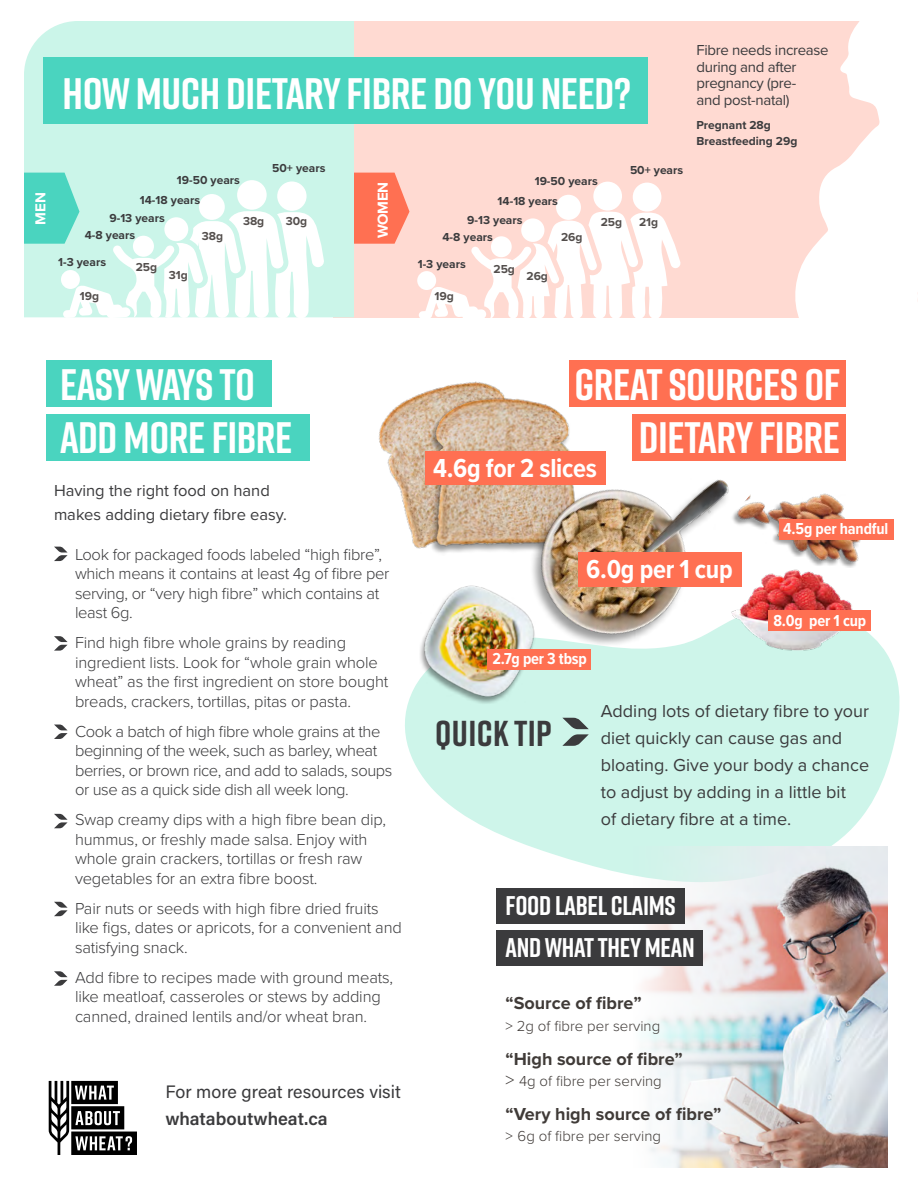
<style>
.page{position:relative;width:918px;height:1188px;background:#fff}
.page>*{position:absolute;margin:0;border:0;box-sizing:border-box;transform-origin:0 0}
.t1{font:700 43.95px/52.8px "Rift";letter-spacing:-.01em;color:#fff}
.t2{font:700 36px "Rift";letter-spacing:.01em;color:#3b3b3d}
.t3{font:700 27px/42px "Rift";letter-spacing:-.01em;color:#fff}
.t4{font:700 27px "Proxima Nova Cond";letter-spacing:-.01em;color:#fff}
.t5{font:18px/27px "Proxima Nova";color:#3b3b3d}
.t6{font:700 18px "Proxima Nova";color:#403b38}
.t7{font:18px "Acumin Pro";color:#3b3b3d}
.t8{font:600 18px "Acumin Pro";color:#3b3b3d}
.t9{font:300 16.5px/19.5px "Proxima Nova";letter-spacing:-.01em;color:#3b3b3d}
.t10{font:16.5px/24px "Proxima Nova";color:#3b3b3d}
.t11{font:700 16.5px "Proxima Nova Cond";letter-spacing:-.01em;color:#fff}
.t12{font:15px/16.5px "Proxima Nova";letter-spacing:-.02em;color:#3b3b3d}
.t13{font:300 15px "Proxima Nova";color:#403b38}
.t14{font:700 15px "Proxima Nova";letter-spacing:-.02em;color:#fff}
.t15{font:700 12px "Proxima Nova";color:#3b3b3d}
.t16{font:700 12px "Proxima Nova";color:#534e4c}
.s1{font-size:18px}
</style>
<div class="page">
<img style="left:379px;top:360px;width:191px;height:142px">
<img style="left:403px;top:375px;width:167px;height:178px">
<img style="left:482px;top:391px;width:238px;height:213px">
<img style="left:720px;top:479px;width:73px;height:80px">
<div style="left:46px;top:360px;width:226px;height:47px;background:#4ad4bf"></div>
<div style="left:46px;top:414px;width:264px;height:47px;background:#4ad4bf"></div>
<svg style="left:54px;top:547px;width:14px;height:14px"></svg>
<svg style="left:54px;top:636px;width:14px;height:15px"></svg>
<svg style="left:54px;top:725px;width:14px;height:14px"></svg>
<svg style="left:54px;top:902px;width:14px;height:14px"></svg>
<svg style="left:54px;top:814px;width:14px;height:14px"></svg>
<svg style="left:54px;top:971px;width:14px;height:15px"></svg>
<div style="left:333px;top:21px;width:585px;height:296px;background:#ffdad2"></div>
<div style="left:24px;top:21px;width:330px;height:296px;background:#cbf5e9"></div>
<div style="left:44px;top:57px;width:604px;height:67px;background:#4ad4bf"></div>
<div style="left:593px;top:182px;width:29px;height:29px;background:#fff;border-radius:50%"></div>
<div style="left:633px;top:183px;width:28px;height:29px;background:#fff;border-radius:50%"></div>
<div style="left:556px;top:195px;width:25px;height:25px;background:#fff;border-radius:50%"></div>
<svg style="left:354px;top:173px;width:56px;height:71px;background:#ff7f64"></svg>
<svg style="left:24px;top:173px;width:300px;height:145px"></svg>
<svg style="left:417px;top:271px;width:19px;height:19px"></svg>
<svg style="left:793px;top:21px;width:101px;height:538px;fill:#fff"></svg>
<div style="left:887px;top:21px;width:31px;height:334px;background:#fff"></div>
<svg style="left:49px;top:1081px;width:88px;height:74px"></svg>
<svg style="left:405px;top:604px;width:495px;height:272px;fill:#cef5ea"></svg>
<img style="left:634px;top:846px;width:254px;height:321px">
<div style="left:496px;top:888px;width:190px;height:35px;background:#3b3b3d"></div>
<div style="left:425px;top:452px;width:181px;height:33px;background:#ff7052"></div>
<div style="left:578px;top:553px;width:163px;height:34px;background:#ff7052"></div>
<div style="left:779px;top:519px;width:114px;height:20px;background:#ff7052"></div>
<div style="left:496px;top:931px;width:208px;height:35px;background:#3b3b3d"></div>
<svg style="left:562px;top:718px;width:27px;height:28px"></svg>
<div style="left:570px;top:360px;width:276px;height:47px;background:#ff7052"></div>
<div style="left:632px;top:414px;width:214px;height:47px;background:#ff7052"></div>
<img style="left:712px;top:559px;width:159px;height:94px">
<div style="left:768px;top:610px;width:103px;height:21px;background:#ff7052"></div>
<img style="left:405px;top:580px;width:185px;height:127px">
<div style="left:488px;top:649px;width:103px;height:21px;background:#ff7052"></div>
<svg style="left:419px;top:212px;width:262px;height:106px"></svg>
<p class="t1" style="left:63px;top:67px;width:570px">HOW MUCH DIETARY FIBRE DO YOU NEED?</p>
<p class="t14" style="left:29px;top:225px;width:34px;rotate:-90deg">MEN</p>
<p class="t15" style="left:272px;top:159px;width:55px">50+ years</p>
<p class="t15" style="left:630px;top:161px;width:55px">50+ years</p>
<p class="t15" style="left:177px;top:171px;width:64px">19-50 years</p>
<p class="t15" style="left:535px;top:172px;width:64px">19-50 years</p>
<p class="t14" style="left:372px;top:238px;width:58px;rotate:-90deg">WOMEN</p>
<p class="t15" style="left:140px;top:191px;width:62px">14-18 years</p>
<p class="t15" style="left:498px;top:192px;width:62px">14-18 years</p>
<p class="t15" style="left:110px;top:209px;width:57px">9-13 years</p>
<p class="t15" style="left:467px;top:211px;width:57px">9-13 years</p>
<p class="t16" style="left:243px;top:212px;width:23px">38g</p>
<p class="t16" style="left:286px;top:212px;width:23px">30g</p>
<p class="t16" style="left:601px;top:213px;width:23px">25g</p>
<p class="t16" style="left:639px;top:213px;width:21px">21g</p>
<p class="t15" style="left:85px;top:226px;width:52px">4-8 years</p>
<p class="t15" style="left:443px;top:228px;width:52px">4-8 years</p>
<p class="t16" style="left:202px;top:227px;width:23px">38g</p>
<p class="t16" style="left:561px;top:228px;width:23px">26g</p>
<p class="t15" style="left:58px;top:253px;width:49px">1-3 years</p>
<p class="t16" style="left:80px;top:287px;width:21px">19g</p>
<p class="t15" style="left:418px;top:255px;width:49px">1-3 years</p>
<p class="t16" style="left:136px;top:258px;width:23px">25g</p>
<p class="t16" style="left:494px;top:260px;width:23px">25g</p>
<p class="t16" style="left:169px;top:266px;width:20px">31g</p>
<p class="t16" style="left:527px;top:267px;width:23px">26g</p>
<p class="t12" style="left:696px;top:41px;width:134px">Fibre needs increase during and after pregnancy (pre-<br>and post-natal)</p>
<p class="t15" style="left:696px;top:116px;width:76px">Pregnant 28g</p>
<p class="t15" style="left:696px;top:132px;width:103px">Breastfeeding 29g</p>
<p class="t1" style="left:60px;top:357px;width:234px">EASY WAYS TO<br>ADD MORE FIBRE</p>
<p class="t10" style="left:54px;top:478px;width:234px">Having the right food on hand makes adding dietary fibre easy.</p>
<p class="t9" style="left:75px;top:544px;width:316px">Look for packaged foods labeled “high fibre”, which means it contains at least 4g of fibre per serving, or “very high fibre” which contains at least 6g.</p>
<p class="t9" style="left:75px;top:632px;width:315px">Find high fibre whole grains by reading ingredient lists. Look for “whole grain whole wheat” as the first ingredient on store bought breads, crackers, tortillas, pitas or pasta.</p>
<p class="t9" style="left:75px;top:721px;width:319px">Cook a batch of high fibre whole grains at the beginning of the week, such as barley, wheat berries, or brown rice, and add to salads, soups or use as a quick side dish all week long.</p>
<p class="t9" style="left:75px;top:809px;width:313px">Swap creamy dips with a high fibre bean dip, hummus, or freshly made salsa. Enjoy with whole grain crackers, tortillas or fresh raw vegetables for an extra fibre boost.</p>
<p class="t9" style="left:75px;top:898px;width:328px">Pair nuts or seeds with high fibre dried fruits like figs, dates or apricots, for a convenient and satisfying snack.</p>
<p class="t9" style="left:75px;top:967px;width:320px">Add fibre to recipes made with ground meats, like meatloaf, casseroles or stews by adding canned, drained lentils and/or wheat bran.</p>
<p class="t7" style="left:165px;top:1079px;width:237px">For more great resources visit</p>
<p class="t8" style="left:165px;top:1106px;width:164px">whataboutwheat.ca</p>
<p class="t1" style="left:574px;top:357px;width:267px">GREAT SOURCES OF</p>
<p class="t1" style="left:639px;top:410px;width:203px">DIETARY FIBRE</p>
<p class="t4" style="left:433px;top:448px;width:165px">4.6g for 2 slices</p>
<p class="t4" style="left:586px;top:549px;width:148px">6.0g per 1 cup</p>
<p class="t11" style="left:492px;top:646px;width:96px">2.7g per 3 tbsp</p>
<p class="t11" style="left:783px;top:516px;width:107px">4.5g per handful</p>
<p class="t11" style="left:773px;top:608px;width:94px">8.0g per 1 cup</p>
<p class="t2" style="left:435px;top:707px;width:118px">QUICK TIP</p>
<p class="t5" style="left:601px;top:696px;width:270px">Adding lots of dietary fibre to your diet quickly can cause gas and bloating. Give your body a chance to adjust by adding in a little bit<br>of dietary fibre at a time.</p>
<p class="t3" style="left:506px;top:885px;width:191px">FOOD LABEL CLAIMS<br>AND WHAT THEY MEAN</p>
<p class="t6" style="left:506px;top:990px;width:138px">“Source of fibre”</p>
<p class="t13" style="left:506px;top:1015px;width:156px">&gt; 2g of fibre per serving</p>
<p class="t6" style="left:506px;top:1045px;width:179px">“High source of fibre”</p>
<p class="t13" style="left:506px;top:1070px;width:158px"><span class="s1">&gt;</span> 4g of fibre per serving</p>
<p class="t6" style="left:506px;top:1100px;width:218px">“Very high source of fibre”</p>
<p class="t13" style="left:506px;top:1125px;width:157px">&gt; 6g of fibre per serving</p>
</div>
